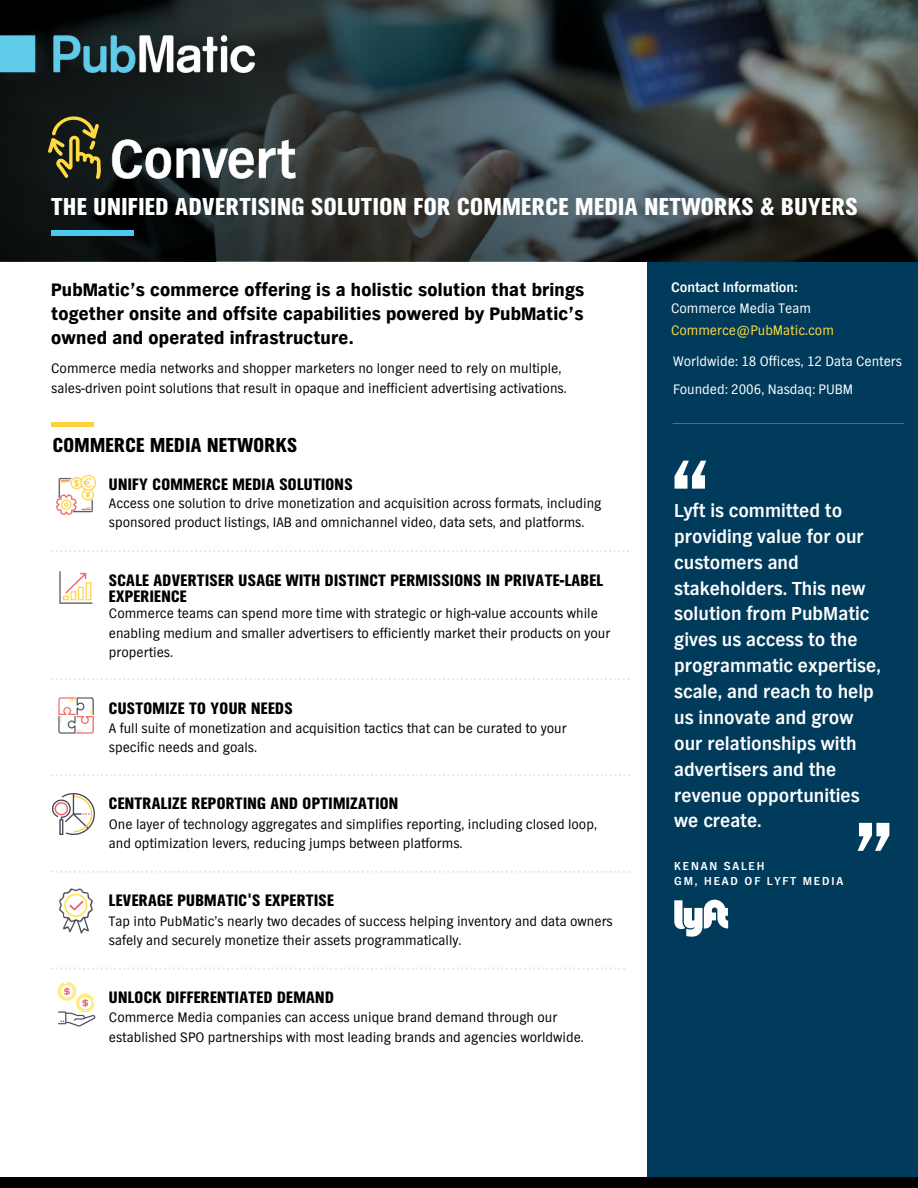
<style>
.page{position:relative;width:918px;height:1188px;background:#fff}
.page>*{position:absolute;margin:0;border:0;box-sizing:border-box;transform-origin:0 0}
.t1{font:90px "TV Nord EF Black Con";color:#fff}
.t2{font:25.5px "TV Nord EF Black Con";letter-spacing:.02em;color:#fff}
.t3{font:21px "TV Nord EF Black Con";letter-spacing:.02em;color:#000}
.t4{font:700 19.5px/25.8px "TV Nord EF";color:#fff}
.t5{font:900 18.75px/23.7px "TV Nord EF";letter-spacing:.01em;color:#000;text-align:justify}
.t6{font:17.25px/15.8px "TV Nord EF Black Con";letter-spacing:.02em;color:#000}
.t7{font:14.25px/19.2px "TV Nord EF";color:#000}
.t8{font:14.25px "TV Nord EF";color:#fff}
.t9{font:14.25px "TV Nord EF";color:#feda41}
.t10{font:700 14.25px "TV Nord EF";color:#fff}
.t11{font:700 12px "TV Nord EF";letter-spacing:.15em;color:#fff}
</style>
<div class="page">
<div style="left:648px;top:0;width:270px;height:1188px;background:#003b5c"></div>
<hr style="left:51px;top:422px;width:43px;height:4px;background:#ffd13f">
<img style="left:53px;top:793px;width:41px;height:42px">
<img style="left:57px;top:982px;width:39px;height:45px">
<img style="left:59px;top:571px;width:34px;height:33px">
<img style="left:58px;top:697px;width:36px;height:37px">
<img style="left:59px;top:889px;width:34px;height:45px">
<img style="left:56px;top:475px;width:39px;height:40px">
<img style="left:896px;top:0;width:22px;height:261px">
<img style="left:0;top:0;width:896px;height:261px">
<div style="left:51px;top:230px;width:83px;height:6px;background:#4fc8ed"></div>
<img style="left:0;top:36px;width:254px;height:37px">
<div style="left:0;top:1178px;width:918px;height:10px;background:#000"></div>
<svg style="left:674px;top:900px;width:54px;height:37px"></svg>
<svg style="left:51px;top:550px;width:578px;height:2px"></svg>
<svg style="left:51px;top:678px;width:578px;height:2px"></svg>
<svg style="left:51px;top:774px;width:579px;height:2px"></svg>
<svg style="left:51px;top:871px;width:579px;height:2px"></svg>
<svg style="left:51px;top:967px;width:574px;height:3px"></svg>
<svg style="left:112px;top:139px;width:184px;height:40px"></svg>
<svg style="left:48px;top:116px;width:53px;height:63px"></svg>
<p class="t2" style="left:51px;top:193px;width:808px">THE UNIFIED ADVERTISING SOLUTION FOR COMMERCE MEDIA NETWORKS &amp; BUYERS</p>
<p class="t5" style="left:51px;top:279px;width:535px">PubMatic’s commerce offering is a holistic solution that brings together onsite and offsite capabilities powered by PubMatic’s owned and operated infrastructure.</p>
<p class="t7" style="left:51px;top:359px;width:517px">Commerce media networks and shopper marketers no longer need to rely on multiple, sales-driven point solutions that result in opaque and inefficient advertising activations.</p>
<p class="t3" style="left:53px;top:433px;width:246px">COMMERCE MEDIA NETWORKS</p>
<p class="t6" style="left:109px;top:477px;width:245px">UNIFY COMMERCE MEDIA SOLUTIONS</p>
<p class="t7" style="left:109px;top:494px;width:494px">Access one solution to drive monetization and acquisition across formats, including sponsored product listings, IAB and omnichannel video, data sets, and platforms.</p>
<p class="t6" style="left:109px;top:573px;width:496px">SCALE ADVERTISER USAGE WITH DISTINCT PERMISSIONS IN PRIVATE-LABEL<br>EXPERIENCE</p>
<p class="t7" style="left:109px;top:604px;width:503px">Commerce teams can spend more time with strategic or high-value accounts while enabling medium and smaller advertisers to efficiently market their products on your properties.</p>
<p class="t6" style="left:109px;top:701px;width:185px">CUSTOMIZE TO YOUR NEEDS</p>
<p class="t7" style="left:109px;top:718px;width:459px">A full suite of monetization and acquisition tactics that can be curated to your specific needs and goals.</p>
<p class="t6" style="left:109px;top:796px;width:291px">CENTRALIZE REPORTING AND OPTIMIZATION</p>
<p class="t7" style="left:109px;top:815px;width:490px">One layer of technology aggregates and simplifies reporting, including closed loop, and optimization levers, reducing jumps between platforms.</p>
<p class="t6" style="left:109px;top:893px;width:226px">LEVERAGE PUBMATIC'S EXPERTISE</p>
<p class="t7" style="left:109px;top:911px;width:505px">Tap into PubMatic’s nearly two decades of success helping inventory and data owners safely and securely monetize their assets programmatically.</p>
<p class="t6" style="left:109px;top:990px;width:226px">UNLOCK DIFFERENTIATED DEMAND</p>
<p class="t7" style="left:109px;top:1008px;width:477px">Commerce Media companies can access unique brand demand through our established SPO partnerships with most leading brands and agencies worldwide.</p>
<p class="t10" style="left:671px;top:279px;width:128px">Contact Information:</p>
<p class="t8" style="left:671px;top:301px;width:141px">Commerce Media Team</p>
<p class="t9" style="left:671px;top:322px;width:164px">Commerce@PubMatic.com</p>
<p class="t8" style="left:673px;top:353px;width:230px">Worldwide: 18 Offices, 12 Data Centers</p>
<p class="t8" style="left:673px;top:381px;width:182px">Founded: 2006, Nasdaq: PUBM</p>
<p class="t1" style="left:671px;top:445px;width:39px">“</p>
<p class="t4" style="left:674px;top:498px;width:208px">Lyft is committed to providing value for our customers and stakeholders. This new solution from PubMatic gives us access to the programmatic expertise, scale, and reach to help us innovate and grow our relationships with advertisers and the revenue opportunities we create.</p>
<p class="t11" style="left:674px;top:859px;width:92px">KENAN SALEH</p>
<p class="t11" style="left:674px;top:874px;width:170px">GM, HEAD OF LYFT MEDIA</p>
<p class="t1" style="left:855px;top:807px;width:39px">”</p>
</div>
